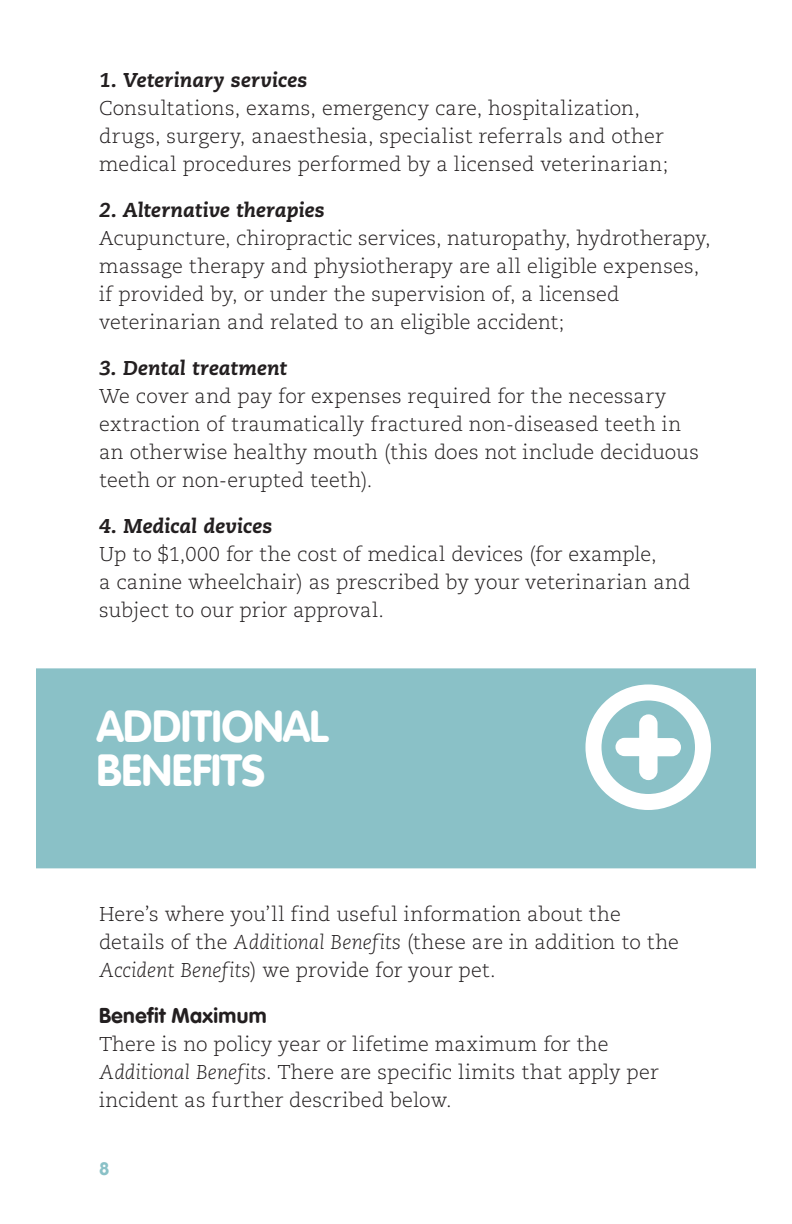
<style>
.page{position:relative;width:792px;height:1224px;background:#fff}
.page>*{position:absolute;margin:0;border:0;box-sizing:border-box;transform-origin:0 0}
.Head_1_-_NEW{font:700 44px/44px "VAG Rounded LT Com";letter-spacing:-.01em;color:#fff}
.Subhead_2{font:700 21px "VAG Rounded LT Com";letter-spacing:.02em;color:#231f20}
.Text_last_paragraph{font:300 20px/28px "Caecilia LT Std";letter-spacing:.01em;color:#231f20}
.Text{font:300 20px/28px "Caecilia LT Std";letter-spacing:.005em;color:#231f20}
.Subhead_3{font:italic 800 20px "Caecilia LT Std";letter-spacing:.01em;color:#231f20}
.t1{font:700 18px "VAG Rounded LT Com";color:#8ac1c7}
.s1{font-style:italic}
</style>
<div class="page">
<div style="left:36px;top:668px;width:720px;height:200px;background:#8ac1c7"></div>
<svg style="left:615px;top:714px;width:66px;height:66px"></svg>
<div style="left:585px;top:684px;width:126px;height:126px;border:16px solid #fff;border-radius:50%"></div>
<p class="Subhead_3" style="left:99px;top:69px;width:210px">1. Veterinary services</p>
<p class="Text_last_paragraph" style="left:99px;top:95px;width:571px">Consultations, exams, emergency care, hospitalization, drugs, surgery, anaesthesia, specialist referrals and other medical procedures performed by a licensed veterinarian;</p>
<p class="Subhead_3" style="left:99px;top:199px;width:227px">2. Alternative therapies</p>
<p class="Text_last_paragraph" style="left:99px;top:225px;width:613px">Acupuncture, chiropractic services, naturopathy, hydrotherapy, massage therapy and physiotherapy are all eligible expenses, if provided by, or under the supervision of, a licensed veterinarian and related to an eligible accident;</p>
<p class="Subhead_3" style="left:99px;top:357px;width:190px">3. Dental treatment</p>
<p class="Text_last_paragraph" style="left:99px;top:383px;width:602px">We cover and pay for expenses required for the necessary extraction of traumatically fractured non-diseased teeth in an otherwise healthy mouth (this does not include deciduous teeth or non-erupted teeth).</p>
<p class="Subhead_3" style="left:99px;top:515px;width:175px">4. Medical devices</p>
<p class="Text_last_paragraph" style="left:99px;top:541px;width:593px">Up to $1,000 for the cost of medical devices (for example,<br>a canine wheelchair) as prescribed by your veterinarian and subject to our prior approval.</p>
<p class="Head_1_-_NEW" style="left:96px;top:706px;width:233px">ADDITIONAL<br>BENEFITS</p>
<p class="Text" style="left:99px;top:901px;width:582px">Here’s where you’ll find useful information about the details of the <span class="s1">Additional Benefits</span> (these are in addition to the<br><span class="s1">Accident Benefits</span>) we provide for your pet.</p>
<p class="Subhead_2" style="left:99px;top:1003px;width:169px">Benefit Maximum</p>
<p class="Text" style="left:99px;top:1031px;width:561px">There is no policy year or lifetime maximum for the<br><span class="s1">Additional Benefits</span>. There are specific limits that apply per incident as further described below.</p>
<p class="t1" style="left:99px;top:1157px;width:12px">8</p>
</div>
